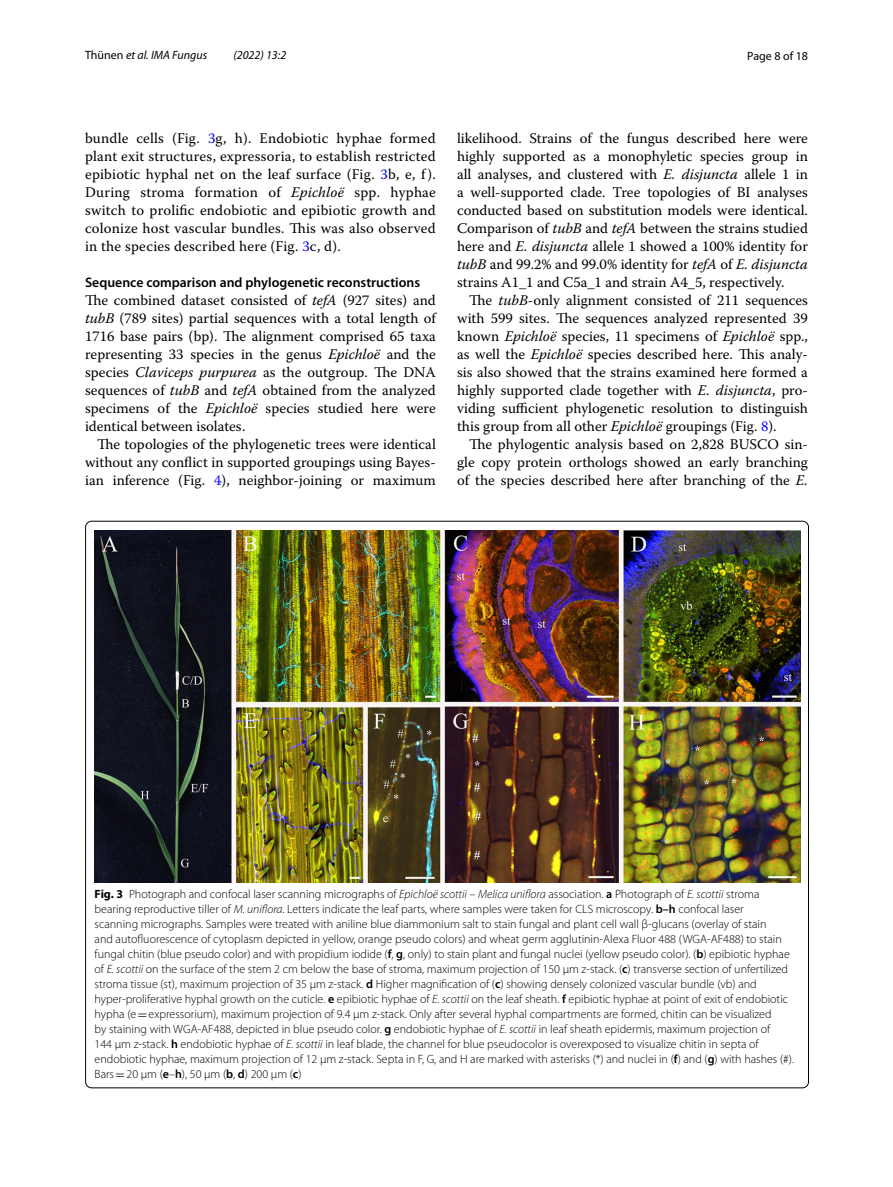
<style>
.page{position:relative;width:893px;height:1187px;background:#fff}
.page>*{position:absolute;margin:0;border:0;box-sizing:border-box;transform-origin:0 0}
.t1{font:14.7px/18px "Warnock Pro";color:#000;text-align:justify}
.t2{font:600 13.8px "Myriad Pro";color:#000}
.t3{font:300 12px/15px "Myriad Pro";color:#000}
.t4{font:italic 12px "Myriad Pro";color:#000}
.t5{font:12px "Myriad Pro";color:#000}
.s1{font-style:normal}
.s2{color:#00f}
.s3{font-style:italic}
.s4{font-weight:700}
.s5{font-weight:600}
.s6{font-family:"MTSY";font-weight:400}
</style>
<div class="page">
<img style="left:94px;top:530px;width:706px;height:352px">
<p class="t4" style="left:85px;top:48px;width:124px"><span class="s1">Thünen</span> et al. IMA Fungus</p>
<p class="t4" style="left:233px;top:48px;width:54px">(2022) 13:2</p>
<p class="t5" style="left:747px;top:48px;width:62px">Page 8 of 18</p>
<p class="t1" style="left:85px;top:128px;width:352px">bundle cells (Fig. <span class="s2">3</span>g, h). Endobiotic hyphae formed plant exit structures, expressoria, to establish restricted epibiotic hyphal net on the leaf surface (Fig. <span class="s2">3</span>b, e, f).<br>During stroma formation of <span class="s3">Epichloë</span> spp. hyphae switch to prolific endobiotic and epibiotic growth and colonize host vascular bundles. This was also observed in the species described here (Fig. <span class="s2">3</span>c, d).</p>
<p class="t2" style="left:85px;top:273px;width:337px">Sequence comparison and phylogenetic reconstructions</p>
<p class="t1" style="left:85px;top:290px;width:352px">The combined dataset consisted of <span class="s3">tefA</span> (927 sites) and <span class="s3">tubB</span> (789 sites) partial sequences with a total length of 1716 base pairs (bp). The alignment comprised 65 taxa representing 33 species in the genus <span class="s3">Epichloë</span> and the species <span class="s3">Claviceps purpurea</span> as the outgroup. The DNA sequences of <span class="s3">tubB</span> and <span class="s3">tefA</span> obtained from the analyzed specimens of the <span class="s3">Epichloë</span> species studied here were identical between isolates.</p>
<p class="t1" style="left:85px;top:434px;width:352px;text-indent:12px">The topologies of the phylogenetic trees were identical without any conflict in supported groupings using Bayes&shy;ian inference (Fig. <span class="s2">4</span>), neighbor-joining or maximum</p>
<p class="t1" style="left:457px;top:128px;width:352px">likelihood. Strains of the fungus described here were highly supported as a monophyletic species group in all analyses, and clustered with <span class="s3">E. disjuncta</span> allele 1 in a well-supported clade. Tree topologies of BI analyses conducted based on substitution models were identical.<br>Comparison of <span class="s3">tubB</span> and <span class="s3">tefA</span> between the strains studied here and <span class="s3">E. disjuncta</span> allele 1 showed a 100% identity for <span class="s3">tubB</span> and 99.2% and 99.0% identity for <span class="s3">tefA</span> of <span class="s3">E. disjuncta </span>strains A1_1 and C5a_1 and strain A4_5, respectively.</p>
<p class="t1" style="left:457px;top:290px;width:352px;text-indent:12px">The <span class="s3">tubB</span>-only alignment consisted of 211 sequences with 599 sites. The sequences analyzed represented 39 known <span class="s3">Epichloë</span> species, 11 specimens of <span class="s3">Epichloë</span> spp., as well the <span class="s3">Epichloë</span> species described here. This analy&shy;sis also showed that the strains examined here formed a highly supported clade together with <span class="s3">E. disjuncta</span>, pro&shy;viding sufficient phylogenetic resolution to distinguish this group from all other <span class="s3">Epichloë</span> groupings (Fig. <span class="s2">8</span>).</p>
<p class="t1" style="left:457px;top:434px;width:352px;text-indent:12px">The phylogentic analysis based on 2,828 BUSCO sin&shy;gle copy protein orthologs showed an early branching of the species described here after branching of the <span class="s3">E.</span></p>
<p class="t3" style="left:95px;top:886px;width:701px"><span class="s4">Fig. 3</span> Photograph and confocal laser scanning micrographs of <span class="s3">Epichloë scottii</span> – <span class="s3">Melica uniflora</span> association. <span class="s5">a</span> Photograph of <span class="s3">E. scottii</span> stroma bearing reproductive tiller of <span class="s3">M. uniflora</span>. Letters indicate the leaf parts, where samples were taken for CLS microscopy. <span class="s5">b–h</span> confocal laser<br>scanning micrographs. Samples were treated with aniline blue diammonium salt to stain fungal and plant cell wall β-glucans (overlay of stain<br>and autofluorescence of cytoplasm depicted in yellow, orange pseudo colors) and wheat germ agglutinin-Alexa Fluor 488 (WGA-AF488) to stain fungal chitin (blue pseudo color) and with propidium iodide (<span class="s5">f</span>, <span class="s5">g</span>, only) to stain plant and fungal nuclei (yellow pseudo color). (<span class="s5">b</span>) epibiotic hyphae of <span class="s3">E. scottii</span> on the surface of the stem 2 cm below the base of stroma, maximum projection of 150 µm z-stack. (<span class="s5">c</span>) transverse section of unfertilized stroma tissue (st), maximum projection of 35 µm z-stack. <span class="s5">d</span> Higher magnification of (<span class="s5">c</span>) showing densely colonized vascular bundle (vb) and hyper-proliferative hyphal growth on the cuticle. <span class="s5">e</span> epibiotic hyphae of <span class="s3">E. scottii</span> on the leaf sheath. <span class="s5">f</span> epibiotic hyphae at point of exit of endobiotic hypha (e<span class="s6">=</span>expressorium), maximum projection of 9.4 µm z-stack. Only after several hyphal compartments are formed, chitin can be visualized<br>by staining with WGA-AF488, depicted in blue pseudo color. <span class="s5">g</span> endobiotic hyphae of <span class="s3">E. scottii</span> in leaf sheath epidermis, maximum projection of<br>144 µm z-stack. <span class="s5">h</span> endobiotic hyphae of <span class="s3">E. scottii</span> in leaf blade, the channel for blue pseudocolor is overexposed to visualize chitin in septa of endobiotic hyphae, maximum projection of 12 µm z-stack. Septa in F, G, and H are marked with asterisks (*) and nuclei in (<span class="s5">f</span>) and (<span class="s5">g</span>) with hashes (#).<br>Bars<span class="s6">=</span>20 µm (<span class="s5">e</span>–<span class="s5">h</span>), 50 µm (<span class="s5">b</span>, <span class="s5">d</span>) 200 µm (<span class="s5">c</span>)</p>
</div>
